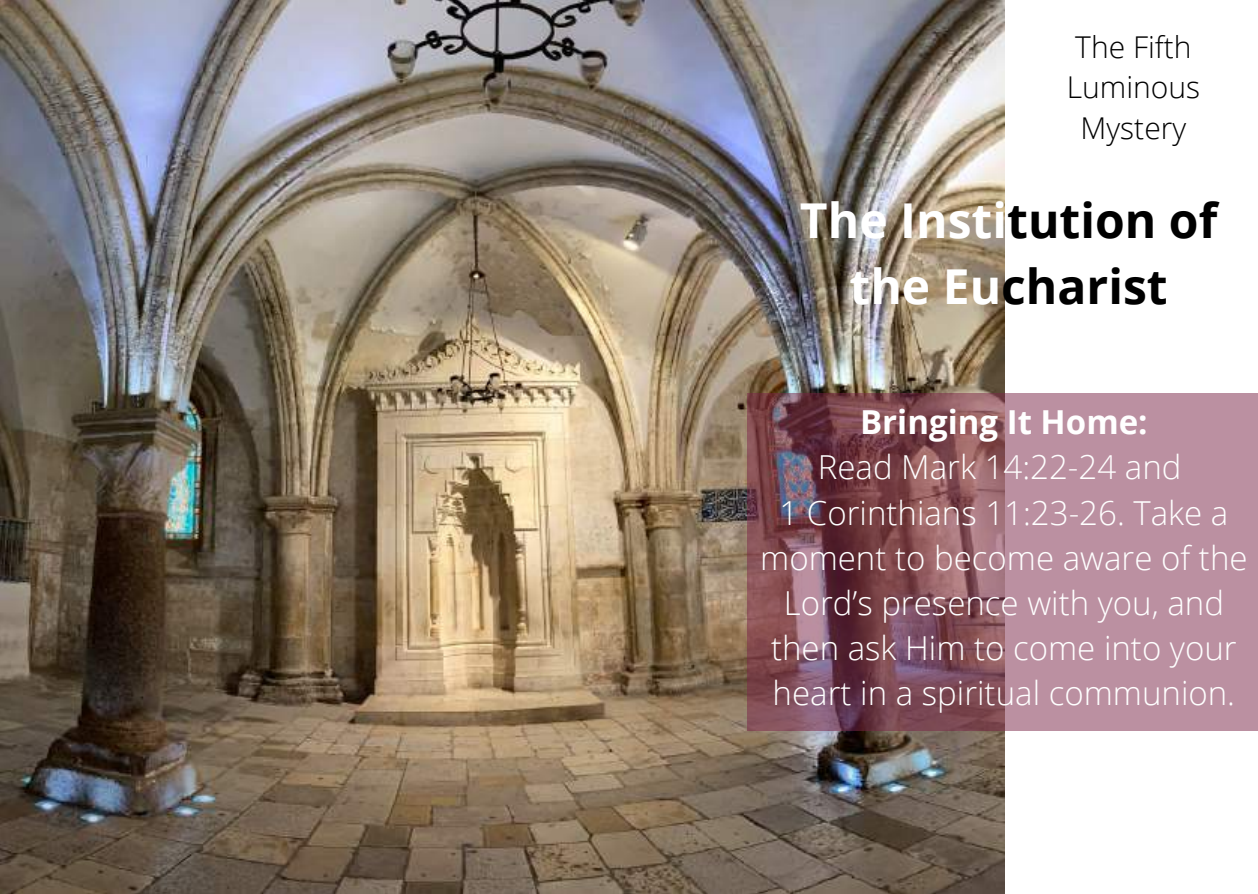
<style>
.page{position:relative;width:1258px;height:894px;background:#fff}
.page>*{position:absolute;margin:0;border:0;box-sizing:border-box;transform-origin:0 0}
.t1{font:700 48px/65.4px "Open Sans";color:#000;text-align:center}
.t2{font:300 33px/45px "Open Sans";color:#fff;text-align:center}
.t3{font:700 33px "Open Sans";color:#fff}
.t4{font:300 30px/40.5px "Open Sans";color:#000;text-align:center}
.s1{color:#fff}
</style>
<div class="page">
<img style="left:0;top:0;width:1004px;height:893px">
<svg style="left:747px;top:393px;width:511px;height:337px;fill:#bb8fa1"></svg>
<p class="t4" style="left:1067px;top:26px;width:135px">The Fifth<br>Luminous<br>Mystery</p>
<h1 class="t1" style="left:800px;top:187px;width:419px"><span class="s1">The Insti</span>tution of <span class="s1">the Eu</span>charist</h1>
<p class="t3" style="left:860px;top:399px;width:289px">Bringing It Home:</p>
<p class="t2" style="left:760px;top:444px;width:489px">Read Mark 14:22-24 and<br>1 Corinthians 11:23-26. Take a moment to become aware of the<br>Lord’s presence with you, and then ask Him to come into your heart in a spiritual communion.</p>
</div>
